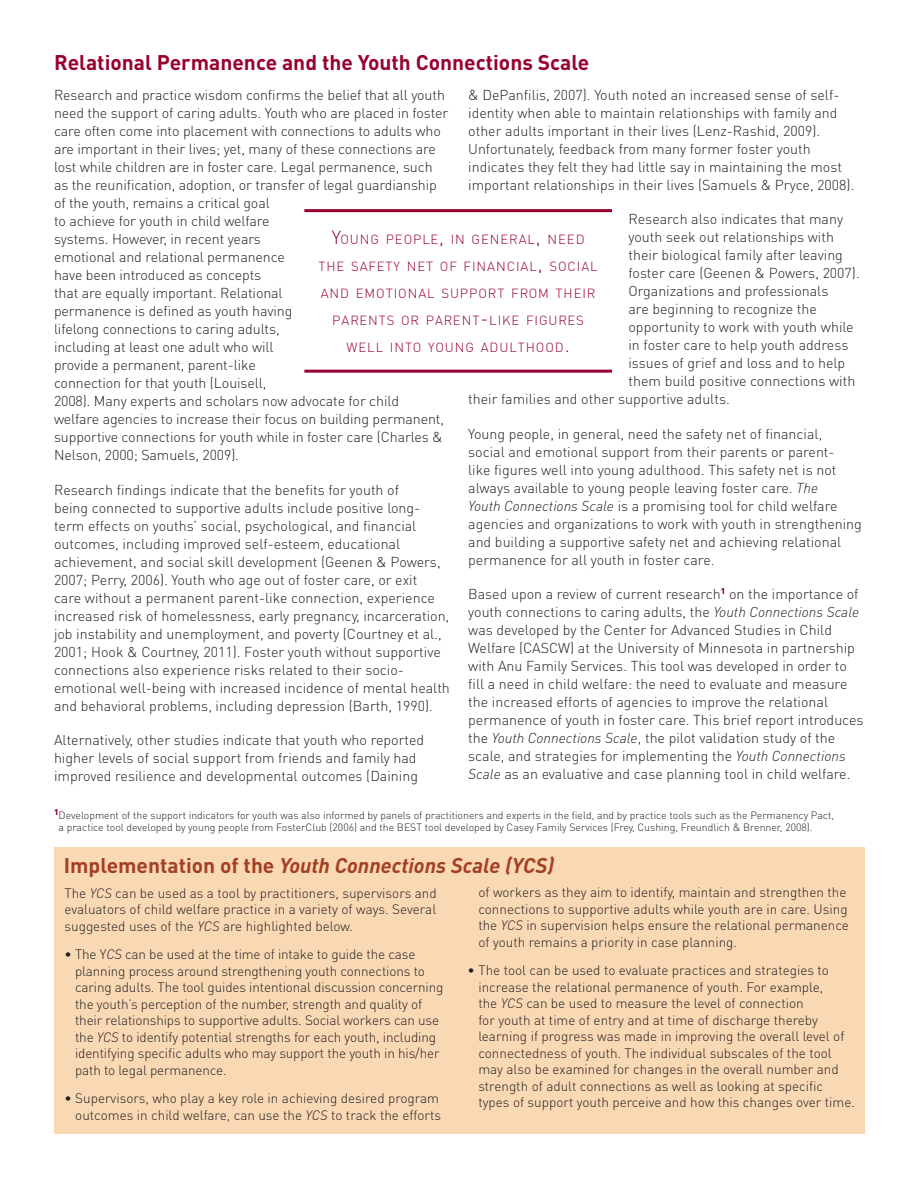
<style>
.page{position:relative;width:918px;height:1188px;background:#fff}
.page>*{position:absolute;margin:0;border:0;box-sizing:border-box;transform-origin:0 0}
.t1{font:700 21px "DINOT";color:#98012d}
.t2{font:italic 700 21px "DINOT";color:#a33f22}
.t3{font:300 14.25px/18px "DINOT";color:#231f20}
.t4{font:300 13.5px/16.5px "DINOT";color:#231f20}
.t5{font:300 13.2px/27px "DINOT";letter-spacing:.07em;color:#98012d;text-align:center}
.t6{font:300 10.5px/12px "DINOT";color:#231f20}
.t7{font:900 8.25px "DINOT";color:#98012d}
.s1{font-style:italic}
.s2{font-size:18.75px}
.s3{font-style:normal}
</style>
<div class="page">
<div style="left:54px;top:848px;width:810px;height:286px;background:#f9d8b4"></div>
<hr style="left:304px;top:209px;width:308px;height:3px;background:#98012d">
<hr style="left:304px;top:370px;width:308px;height:3px;background:#98012d">
<h1 class="t1" style="left:54px;top:48px;width:537px">Relational Permanence and the Youth Connections Scale</h1>
<p class="t3" style="left:468px;top:85px;width:388px">&amp; DePanfilis, 2007). Youth noted an increased sense of self&shy;identity when able to maintain relationships with family and other adults important in their lives (Lenz-Rashid, 2009).<br>Unfortunately, feedback from many former foster youth indicates they felt they had little say in maintaining the most important relationships in their lives (Samuels &amp; Pryce, 2008).</p>
<p class="t3" style="left:629px;top:209px;width:216px">Research also indicates that many</p>
<p class="t3" style="left:629px;top:227px;width:207px">youth seek out relationships with</p>
<p class="t3" style="left:629px;top:245px;width:216px">their biological family after leaving</p>
<p class="t3" style="left:629px;top:263px;width:233px">foster care (Geenen &amp; Powers, 2007).</p>
<p class="t3" style="left:629px;top:281px;width:201px">Organizations and professionals</p>
<p class="t3" style="left:629px;top:299px;width:190px">are beginning to recognize the</p>
<p class="t3" style="left:629px;top:317px;width:227px">opportunity to work with youth while</p>
<p class="t3" style="left:629px;top:335px;width:221px">in foster care to help youth address</p>
<p class="t3" style="left:629px;top:353px;width:218px">issues of grief and loss and to help</p>
<p class="t3" style="left:629px;top:371px;width:228px">them build positive connections with</p>
<p class="t3" style="left:468px;top:389px;width:263px">their families and other supportive adults.</p>
<p class="t3" style="left:468px;top:424px;width:395px">Young people, in general, need the safety net of financial, social and emotional support from their parents or parent-<br>like figures well into young adulthood. This safety net is not always available to young people leaving foster care. <span class="s1">The<br>Youth Connections Scale</span> is a promising tool for child welfare agencies and organizations to work with youth in strengthening and building a supportive safety net and achieving relational permanence for all youth in foster care.</p>
<p class="t3" style="left:468px;top:584px;width:397px">Based upon a review of current research<sup>1</sup> on the importance of youth connections to caring adults, the <span class="s1">Youth Connections Scale </span>was developed by the Center for Advanced Studies in Child Welfare (CASCW) at the University of Minnesota in partnership with Anu Family Services. This tool was developed in order to fill a need in child welfare: the need to evaluate and measure the increased efforts of agencies to improve the relational permanence of youth in foster care. This brief report introduces the <span class="s1">Youth Connections Scale</span>, the pilot validation study of the scale, and strategies for implementing the <span class="s1">Youth Connections Scale</span> as an evaluative and case planning tool in child welfare.</p>
<p class="t3" style="left:54px;top:85px;width:396px">Research and practice wisdom confirms the belief that all youth need the support of caring adults. Youth who are placed in foster care often come into placement with connections to adults who are important in their lives; yet, many of these connections are lost while children are in foster care. Legal permanence, such as the reunification, adoption, or transfer of legal guardianship of the youth, remains a critical goal<br>to achieve for youth in child welfare<br>systems. However, in recent years<br>emotional and relational permanence<br>have been introduced as concepts<br>that are equally important. Relational<br>permanence is defined as youth having<br>lifelong connections to caring adults,<br>including at least one adult who will<br>provide a permanent, parent-like<br>connection for that youth (Louisell,<br>2008). Many experts and scholars now advocate for child<br>welfare agencies to increase their focus on building permanent, supportive connections for youth while in foster care (Charles &amp; Nelson, 2000; Samuels, 2009).</p>
<p class="t3" style="left:54px;top:480px;width:397px">Research findings indicate that the benefits for youth of<br>being connected to supportive adults include positive long&shy;term effects on youths’ social, psychological, and financial outcomes, including improved self-esteem, educational achievement, and social skill development (Geenen &amp; Powers, 2007; Perry, 2006). Youth who age out of foster care, or exit<br>care without a permanent parent-like connection, experience increased risk of homelessness, early pregnancy, incarceration, job instability and unemployment, and poverty (Courtney et al., 2001; Hook &amp; Courtney, 2011). Foster youth without supportive connections also experience risks related to their socio&shy;emotional well-being with increased incidence of mental health and behavioral problems, including depression (Barth, 1990).</p>
<p class="t3" style="left:54px;top:730px;width:372px">Alternatively, other studies indicate that youth who reported higher levels of social support from friends and family had improved resilience and developmental outcomes (Daining</p>
<p class="t5" style="left:319px;top:225px;width:281px"><span class="s2">Y</span>OUNG PEOPLE<span class="s2">,</span> IN GENERAL<span class="s2">,</span> NEED<br>THE SAFETY NET OF FINANCIAL<span class="s2">,</span> SOCIAL<br>AND EMOTIONAL SUPPORT FROM THEIR<br>PARENTS OR PARENT<span class="s2">-</span>LIKE FIGURES<br>WELL INTO YOUNG ADULTHOOD<span class="s2">.</span></p>
<p class="t7" style="left:54px;top:806px;width:6px">1</p>
<p class="t6" style="left:59px;top:809px;width:777px">Development of the support indicators for youth was also informed by panels of practitioners and experts in the field, and by practice tools such as the Permanency Pact, a practice tool developed by young people from FosterClub (2006) and the BEST tool developed by Casey Family Services (Frey, Cushing, Freundlich &amp; Brenner, 2008).</p>
<h1 class="t2" style="left:64px;top:851px;width:492px"><span class="s3">Implementation of the</span> Youth Connections Scale (YCS)</h1>
<p class="t4" style="left:478px;top:883px;width:372px">of workers as they aim to identify, maintain and strengthen the connections to supportive adults while youth are in care. Using the <span class="s1">YCS</span> in supervision helps ensure the relational permanence of youth remains a priority in case planning.</p>
<p class="t4" style="left:478px;top:961px;width:378px;text-indent:-11px">• The tool can be used to evaluate practices and strategies to increase the relational permanence of youth. For example,<br>the <span class="s1">YCS</span> can be used to measure the level of connection<br>for youth at time of entry and at time of discharge thereby learning if progress was made in improving the overall level of connectedness of youth. The individual subscales of the tool may also be examined for changes in the overall number and strength of adult connections as well as looking at specific types of support youth perceive and how this changes over time.</p>
<p class="t4" style="left:64px;top:884px;width:374px;text-align:justify">The <span class="s1">YCS</span> can be used as a tool by practitioners, supervisors and evaluators of child welfare practice in a variety of ways. Several suggested uses of the <span class="s1">YCS</span> are highlighted below.</p>
<p class="t4" style="left:75px;top:945px;width:370px;text-indent:-11px">• The Y<span class="s1">CS</span> can be used at the time of intake to guide the case planning process around strengthening youth connections to caring adults. The tool guides intentional discussion concerning the youth’s perception of the number, strength and quality of their relationships to supportive adults. Social workers can use the <span class="s1">YCS</span> to identify potential strengths for each youth, including identifying specific adults who may support the youth in his/her path to legal permanence.</p>
<p class="t4" style="left:64px;top:1089px;width:378px;text-align:right">• Supervisors, who play a key role in achieving desired program outcomes in child welfare, can use the <span class="s1">YCS</span> to track the efforts</p>
</div>
